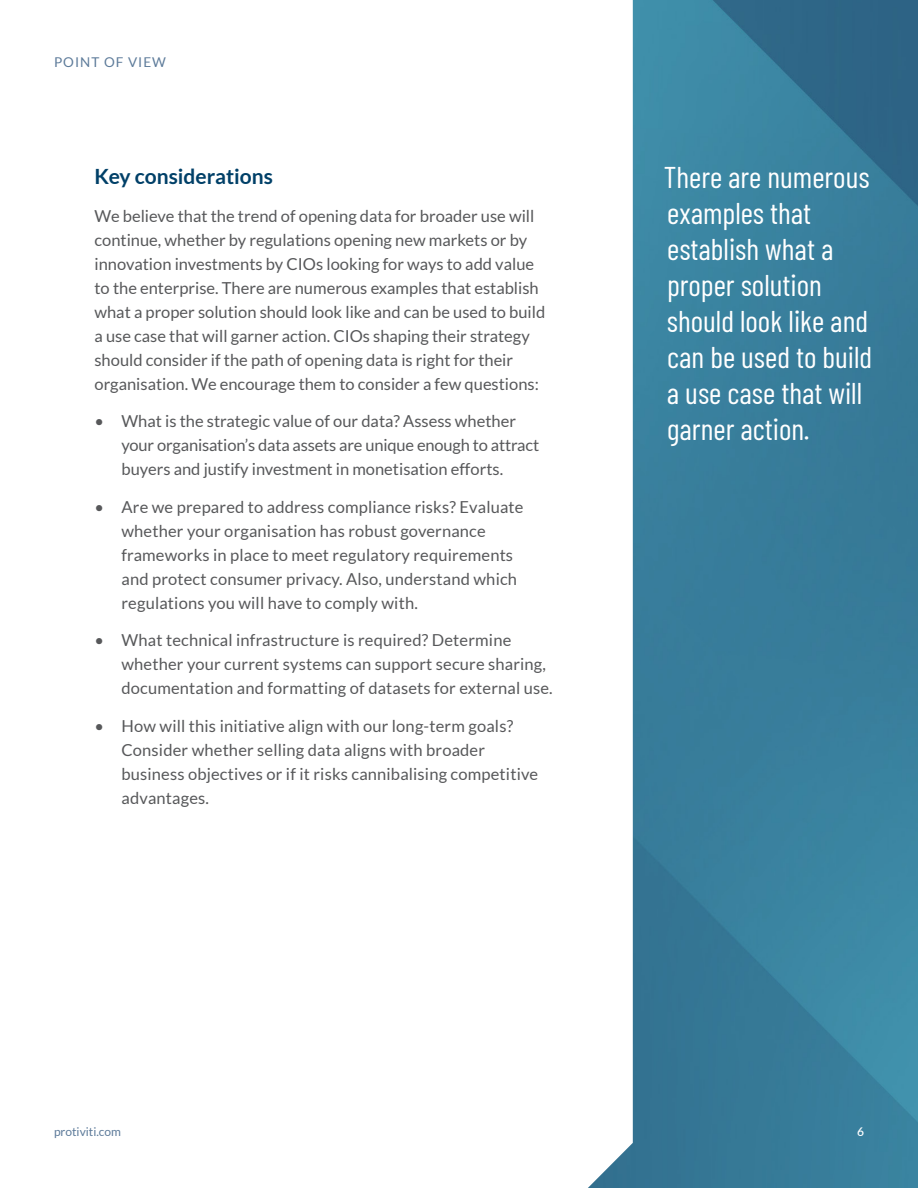
<style>
.page{position:relative;width:918px;height:1188px;background:#fff}
.page>*{position:absolute;margin:0;border:0;box-sizing:border-box;transform-origin:0 0}
.t1{font:30px/36px "Barlow Condensed";color:#fff}
.t2{font:700 21px "Lato";color:#004068}
.t3{font:16.5px/24px "Lato";color:#57585a}
.t4{font:13.5px "Lato";letter-spacing:.075em;color:#5d7b9a}
.t5{font:12px "Lato";color:#5d7b9a}
.t6{font:600 12px "Lato";color:#fff}
</style>
<div class="page">
<img style="left:633px;top:0;width:285px;height:1188px">
<p class="t4" style="left:54px;top:55px;width:114px">POINT OF VIEW</p>
<p class="t2" style="left:94px;top:165px;width:180px">Key considerations</p>
<p class="t3" style="left:94px;top:204px;width:452px">We believe that the trend of opening data for broader use will continue, whether by regulations opening new markets or by innovation investments by CIOs looking for ways to add value to the enterprise. There are numerous examples that establish what a proper solution should look like and can be used to build a use case that will garner action. CIOs shaping their strategy should consider if the path of opening data is right for their organisation. We encourage them to consider a few questions:</p>
<p class="t3" style="left:122px;top:409px;width:419px;text-indent:-27px">• What is the strategic value of our data? Assess whether your organisation’s data assets are unique enough to attract buyers and justify investment in monetisation efforts.</p>
<p class="t3" style="left:122px;top:495px;width:404px;text-indent:-27px">• Are we prepared to address compliance risks? Evaluate whether your organisation has robust governance frameworks in place to meet regulatory requirements and protect consumer privacy. Also, understand which regulations you will have to comply with.</p>
<p class="t3" style="left:122px;top:628px;width:433px;text-indent:-27px">• What technical infrastructure is required? Determine whether your current systems can support secure sharing, documentation and formatting of datasets for external use.</p>
<p class="t3" style="left:122px;top:714px;width:418px;text-indent:-27px">• How will this initiative align with our long-term goals?<br>Consider whether selling data aligns with broader business objectives or if it risks cannibalising competitive advantages.</p>
<h1 class="t1" style="left:664px;top:157px;width:210px">There are numerous examples that establish what a proper solution should look like and can be used to build a use case that will garner action.</h1>
<p class="t5" style="left:54px;top:1125px;width:69px">protiviti.com</p>
<p class="t6" style="left:857px;top:1123px;width:8px">6</p>
</div>
